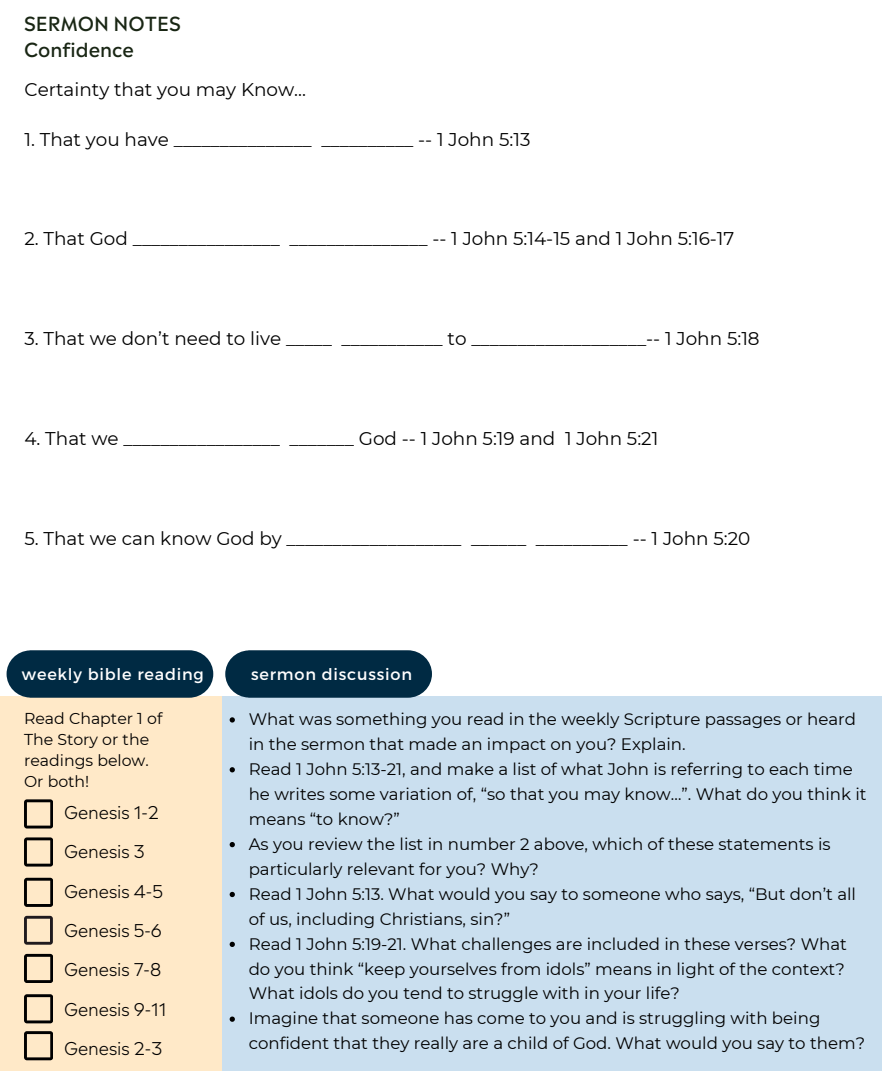
<style>
.page{position:relative;width:882px;height:1071px;background:#fff}
.page>*{position:absolute;margin:0;border:0;box-sizing:border-box;transform-origin:0 0}
.t1{font:500 19.25px "Madera";color:#192614}
.t2{font:18.38px "Montserrat";color:#000}
.t3{font:300 17.5px "Madera";color:#000}
.t4{font:16.62px/24.8px "Montserrat";color:#000}
.t5{font:16.1px "Montserrat";letter-spacing:.05em;color:#fff}
.t6{font:15.75px "Montserrat";color:#000}
</style>
<div class="page">
<div style="left:222px;top:696px;width:660px;height:375px;background:#cadfef"></div>
<svg style="left:230px;top:717px;width:5px;height:6px"></svg>
<svg style="left:230px;top:767px;width:5px;height:5px"></svg>
<svg style="left:230px;top:842px;width:5px;height:5px"></svg>
<svg style="left:230px;top:892px;width:5px;height:5px"></svg>
<svg style="left:230px;top:942px;width:5px;height:5px"></svg>
<svg style="left:230px;top:1017px;width:5px;height:5px"></svg>
<div style="left:0;top:696px;width:222px;height:375px;background:#ffe9c8"></div>
<svg style="left:24px;top:799px;width:29px;height:29px"></svg>
<svg style="left:24px;top:837px;width:29px;height:29px"></svg>
<svg style="left:24px;top:878px;width:29px;height:29px"></svg>
<svg style="left:24px;top:916px;width:29px;height:29px"></svg>
<svg style="left:24px;top:954px;width:29px;height:29px"></svg>
<svg style="left:24px;top:994px;width:29px;height:29px"></svg>
<svg style="left:24px;top:1031px;width:29px;height:29px"></svg>
<div style="left:7px;top:650px;width:206px;height:48px;background:#002a43;border-radius:24px"></div>
<div style="left:225px;top:650px;width:207px;height:48px;background:#002a43;border-radius:24px"></div>
<p class="t1" style="left:24px;top:7px;width:158px">SERMON NOTES</p>
<p class="t1" style="left:24px;top:33px;width:112px">Confidence</p>
<p class="t2" style="left:24px;top:78px;width:283px">Certainty that you may Know…</p>
<p class="t2" style="left:24px;top:128px;width:507px">1. That you have _______________ __________ -- 1 John 5:13</p>
<p class="t2" style="left:24px;top:228px;width:711px">2. That God ________________ _______________ -- 1 John 5:14-15 and 1 John 5:16-17</p>
<p class="t2" style="left:24px;top:327px;width:737px">3. That we don’t need to live _____ ___________ to ___________________-- 1 John 5:18</p>
<p class="t2" style="left:24px;top:427px;width:635px">4. That we _________________ _______ God -- 1 John 5:19 and 1 John 5:21</p>
<p class="t2" style="left:24px;top:527px;width:727px">5. That we can know God by ___________________ ______ __________ -- 1 John 5:20</p>
<p class="t5" style="left:22px;top:664px;width:184px">weekly bible reading</p>
<p class="t5" style="left:251px;top:664px;width:162px">sermon discussion</p>
<p class="t6" style="left:24px;top:708px;width:140px">Read Chapter 1 of</p>
<p class="t6" style="left:24px;top:729px;width:127px">The Story or the</p>
<p class="t6" style="left:24px;top:750px;width:126px">readings below.</p>
<p class="t6" style="left:24px;top:771px;width:67px">Or both!</p>
<p class="t4" style="left:249px;top:707px;width:609px">What was something you read in the weekly Scripture passages or heard in the sermon that made an impact on you? Explain.</p>
<p class="t4" style="left:249px;top:757px;width:619px">Read 1 John 5:13-21, and make a list of what John is referring to each time he writes some variation of, “so that you may know…”. What do you think it means “to know?”</p>
<p class="t4" style="left:249px;top:831px;width:583px">As you review the list in number 2 above, which of these statements is particularly relevant for you? Why?</p>
<p class="t4" style="left:249px;top:881px;width:609px">Read 1 John 5:13. What would you say to someone who says, “But don’t all of us, including Christians, sin?”</p>
<p class="t4" style="left:249px;top:931px;width:600px">Read 1 John 5:19-21. What challenges are included in these verses? What do you think “keep yourselves from idols” means in light of the context?<br>What idols do you tend to struggle with in your life?</p>
<p class="t4" style="left:249px;top:1006px;width:618px">Imagine that someone has come to you and is struggling with being confident that they really are a child of God. What would you say to them?</p>
<p class="t3" style="left:64px;top:797px;width:96px">Genesis 1-2</p>
<p class="t3" style="left:64px;top:836px;width:82px">Genesis 3</p>
<p class="t3" style="left:64px;top:876px;width:101px">Genesis 4-5</p>
<p class="t3" style="left:64px;top:915px;width:99px">Genesis 5-6</p>
<p class="t3" style="left:64px;top:954px;width:99px">Genesis 7-8</p>
<p class="t3" style="left:64px;top:994px;width:104px">Genesis 9-11</p>
<p class="t3" style="left:64px;top:1033px;width:100px">Genesis 2-3</p>
</div>
